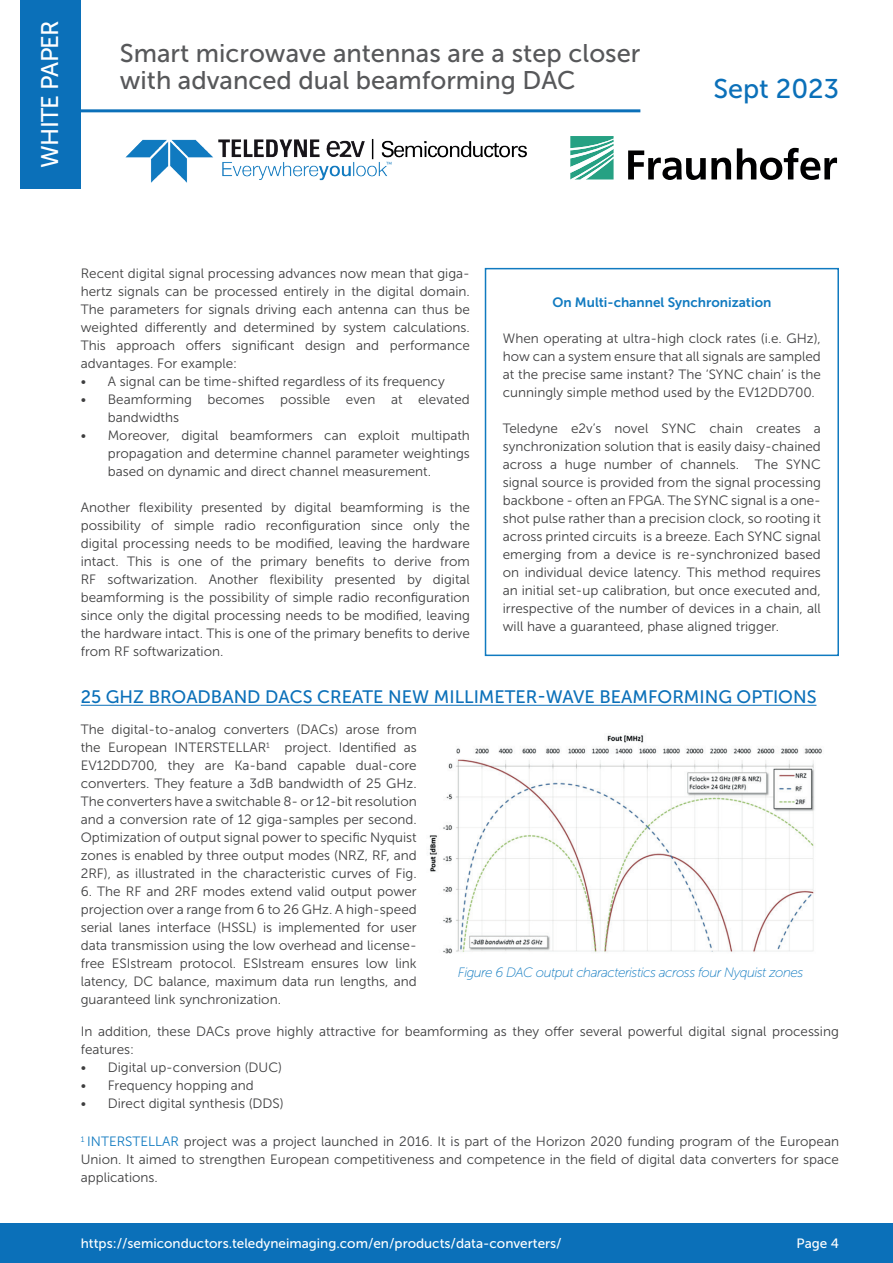
<style>
.page{position:relative;width:893px;height:1263px;background:#fff}
.page>*{position:absolute;margin:0;border:0;box-sizing:border-box;transform-origin:0 0}
.t1{font:27px "Museo Sans 500";color:#0b70b9}
.t2{font:25.5px/27px "Museo Sans 500";color:#57585a}
.t3{font:24px "Museo Sans 500";letter-spacing:-.03em;color:#fff}
.t4{font:18px "Museo Sans 500";color:#0b70b9}
.t5{font:13.5px/18px "Museo Sans 300";color:#3e3e3f;text-align:justify}
.t6{font:13.5px "Museo Sans 500";color:#fff}
.t7{font:italic 13.5px "Museo Sans 100";letter-spacing:-.04em;color:#107ac0}
.t8{font:13.5px "Museo Sans 700";color:#107ac0}
.s1{color:#107ac0}
</style>
<div class="page">
<hr style="left:81px;top:705px;width:735px;height:1px;background:#0b70b9">
<div style="left:20px;top:0;width:61px;height:188px;background:#0b70b9"></div>
<hr style="left:56px;top:109px;width:584px;height:3px;background:#0b70b9">
<div style="left:0;top:1223px;width:893px;height:40px;background:#0b70b9"></div>
<img style="left:125px;top:138px;width:402px;height:45px">
<svg style="left:570px;top:136px;width:44px;height:43px"></svg>
<svg style="left:628px;top:148px;width:209px;height:32px"></svg>
<div style="left:485px;top:268px;width:354px;height:388px;background:#fff;border:2px solid #107ac0"></div>
<img style="left:429px;top:735px;width:393px;height:219px">
<h3 class="t3" style="left:37px;top:168px;width:149px;rotate:-90deg">WHITE PAPER</h3>
<h2 class="t2" style="left:120px;top:40px;width:522px">Smart microwave antennas are a step closer with advanced dual beamforming DAC</h2>
<h1 class="t1" style="left:713px;top:74px;width:127px">Sept 2023</h1>
<p class="t5" style="left:81px;top:264px;width:391px">Recent digital signal processing advances now mean that giga&shy;hertz signals can be processed entirely in the digital domain.<br>The parameters for signals driving each antenna can thus be weighted differently and determined by system calculations.<br>This approach offers significant design and performance advantages. For example:</p>
<p class="t5" style="left:81px;top:372px;width:365px">• A signal can be time-shifted regardless of its frequency</p>
<p class="t5" style="left:108px;top:390px;width:364px;text-indent:-27px">• Beamforming becomes possible even at elevated bandwidths</p>
<p class="t5" style="left:108px;top:426px;width:364px;text-indent:-27px">• Moreover, digital beamformers can exploit multipath propagation and determine channel parameter weightings based on dynamic and direct channel measurement.</p>
<p class="t5" style="left:81px;top:498px;width:391px">Another flexibility presented by digital beamforming is the possibility of simple radio reconfiguration since only the digital processing needs to be modified, leaving the hardware intact. This is one of the primary benefits to derive from RF softwarization. Another flexibility presented by digital beamforming is the possibility of simple radio reconfiguration since only the digital processing needs to be modified, leaving the hardware intact. This is one of the primary benefits to derive from RF softwarization.</p>
<p class="t8" style="left:552px;top:295px;width:220px">On Multi-channel Synchronization</p>
<p class="t5" style="left:503px;top:330px;width:320px">When operating at ultra-high clock rates (i.e. GHz), how can a system ensure that all signals are sampled at the precise same instant? The ‘SYNC chain’ is the cunningly simple method used by the EV12DD700.</p>
<p class="t5" style="left:503px;top:420px;width:320px">Teledyne e2v’s novel SYNC chain creates a synchronization solution that is easily daisy-chained across a huge number of channels. The SYNC signal source is provided from the signal processing backbone - often an FPGA. The SYNC signal is a one&shy;shot pulse rather than a precision clock, so rooting it across printed circuits is a breeze. Each SYNC signal emerging from a device is re-synchronized based on individual device latency. This method requires an initial set-up calibration, but once executed and, irrespective of the number of devices in a chain, all will have a guaranteed, phase aligned trigger.</p>
<h3 class="t4" style="left:81px;top:687px;width:737px">25 GHZ BROADBAND DACS CREATE NEW MILLIMETER-WAVE BEAMFORMING OPTIONS</h3>
<p class="t5" style="left:81px;top:720px;width:337px">The digital-to-analog converters (DACs) arose from the European INTERSTELLAR<sup>1</sup> project. Identified as EV12DD700, they are Ka-band capable dual-core converters. They feature a 3dB bandwidth of 25 GHz.<br>The converters have a switchable 8- or 12-bit resolution and a conversion rate of 12 giga-samples per second.<br>Optimization of output signal power to specific Nyquist zones is enabled by three output modes (NRZ, RF, and 2RF), as illustrated in the characteristic curves of Fig.</p>
<p class="t5" style="left:81px;top:882px;width:337px">6. The RF and 2RF modes extend valid output power projection over a range from 6 to 26 GHz. A high-speed serial lanes interface (HSSL) is implemented for user data transmission using the low overhead and license&shy;free ESIstream protocol. ESIstream ensures low link latency, DC balance, maximum data run lengths, and guaranteed link synchronization.</p>
<p class="t5" style="left:81px;top:1023px;width:760px">In addition, these DACs prove highly attractive for beamforming as they offer several powerful digital signal processing features:</p>
<p class="t5" style="left:81px;top:1059px;width:203px">• Digital up-conversion (DUC)</p>
<p class="t5" style="left:81px;top:1077px;width:175px">• Frequency hopping and</p>
<p class="t5" style="left:81px;top:1095px;width:204px">• Direct digital synthesis (DDS)</p>
<p class="t5" style="left:81px;top:1133px;width:760px"><sup>1</sup> <span class="s1">INTERSTELLAR</span> project was a project launched in 2016. It is part of the Horizon 2020 funding program of the European Union. It aimed to strengthen European competitiveness and competence in the field of digital data converters for space applications.</p>
<p class="t7" style="left:458px;top:965px;width:347px">Figure 6 DAC output characteristics across four Nyquist zones</p>
<p class="t6" style="left:81px;top:1235px;width:482px">https://semiconductors.teledyneimaging.com/en/products/data-converters/</p>
<p class="t6" style="left:797px;top:1235px;width:44px">Page 4</p>
</div>
